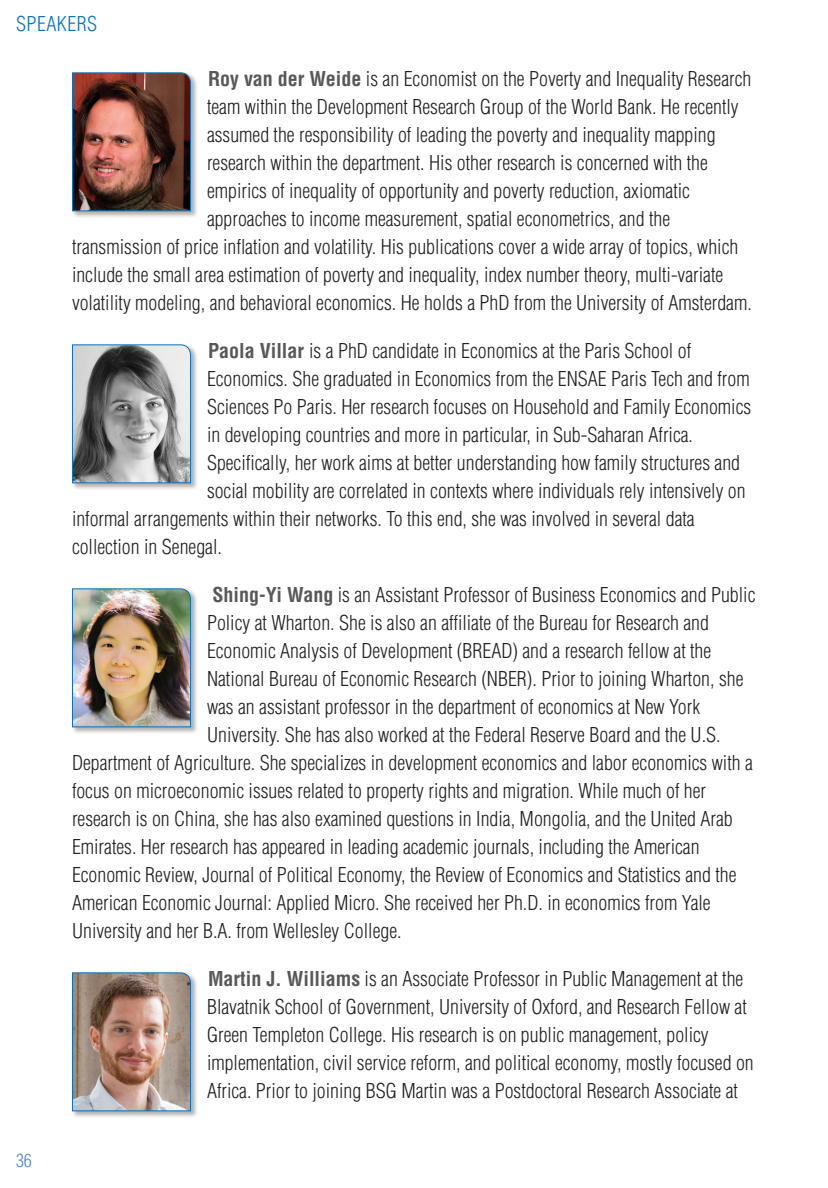
<style>
.page{position:relative;width:828px;height:1188px;background:#fff}
.page>*{position:absolute;margin:0;border:0;box-sizing:border-box;transform-origin:0 0}
.t1{font:300 condensed 20px/28px "Helvetica LT Std";color:#231f20}
.t2{font:300 condensed 20px "Helvetica LT Std";letter-spacing:.025em;color:#0a72ba}
.t3{font:300 condensed 18px "Helvetica LT Std";color:#5185c5}
.s1{font-weight:700;color:#57585a}
</style>
<div class="page">
<div style="left:71px;top:72px;width:127px;height:146px;background:#231f20;opacity:.35"></div>
<img style="left:72px;top:72px;width:120px;height:140px">
<div style="left:71px;top:344px;width:127px;height:146px;background:#231f20;opacity:.35"></div>
<svg style="left:72px;top:344px;width:120px;height:140px;background:#8e9396"></svg>
<div style="left:71px;top:588px;width:127px;height:146px;background:#231f20;opacity:.35"></div>
<img style="left:72px;top:588px;width:120px;height:140px">
<div style="left:71px;top:972px;width:127px;height:146px;background:#231f20;opacity:.35"></div>
<img style="left:72px;top:972px;width:120px;height:140px">
<p class="t2" style="left:16px;top:11px;width:83px">SPEAKERS</p>
<p class="t3" style="left:16px;top:1150px;width:17px">36</p>
<p class="t1" style="left:208px;top:65px;width:545px"><span class="s1">Roy van der Weide</span> is an Economist on the Poverty and Inequality Research</p>
<p class="t1" style="left:207px;top:93px;width:533px">team within the Development Research Group of the World Bank. He recently</p>
<p class="t1" style="left:207px;top:121px;width:510px">assumed the responsibility of leading the poverty and inequality mapping</p>
<p class="t1" style="left:207px;top:149px;width:502px">research within the department. His other research is concerned with the</p>
<p class="t1" style="left:207px;top:177px;width:485px">empirics of inequality of opportunity and poverty reduction, axiomatic</p>
<p class="t1" style="left:207px;top:205px;width:465px">approaches to income measurement, spatial econometrics, and the</p>
<p class="t1" style="left:72px;top:233px;width:668px">transmission of price inflation and volatility. His publications cover a wide array of topics, which</p>
<p class="t1" style="left:72px;top:261px;width:653px">include the small area estimation of poverty and inequality, index number theory, multi-variate</p>
<p class="t1" style="left:72px;top:289px;width:681px">volatility modeling, and behavioral economics. He holds a PhD from the University of Amsterdam.</p>
<p class="t1" style="left:208px;top:337px;width:485px"><span class="s1">Paola Villar</span> is a PhD candidate in Economics at the Paris School of</p>
<p class="t1" style="left:207px;top:365px;width:544px">Economics. She graduated in Economics from the ENSAE Paris Tech and from</p>
<p class="t1" style="left:207px;top:393px;width:546px">Sciences Po Paris. Her research focuses on Household and Family Economics</p>
<p class="t1" style="left:207px;top:421px;width:488px">in developing countries and more in particular, in Sub-Saharan Africa.</p>
<p class="t1" style="left:207px;top:449px;width:535px">Specifically, her work aims at better understanding how family structures and</p>
<p class="t1" style="left:207px;top:477px;width:540px">social mobility are correlated in contexts where individuals rely intensively on</p>
<p class="t1" style="left:72px;top:505px;width:624px">informal arrangements within their networks. To this end, she was involved in several data</p>
<p class="t1" style="left:72px;top:533px;width:151px">collection in Senegal.</p>
<p class="t1" style="left:212px;top:581px;width:545px"><span class="s1">Shing-Yi Wang</span> is an Assistant Professor of Business Economics and Public</p>
<p class="t1" style="left:207px;top:609px;width:504px">Policy at Wharton. She is also an affiliate of the Bureau for Research and</p>
<p class="t1" style="left:207px;top:637px;width:506px">Economic Analysis of Development (BREAD) and a research fellow at the</p>
<p class="t1" style="left:207px;top:665px;width:538px">National Bureau of Economic Research (NBER). Prior to joining Wharton, she</p>
<p class="t1" style="left:207px;top:693px;width:495px">was an assistant professor in the department of economics at New York</p>
<p class="t1" style="left:207px;top:721px;width:515px">University. She has also worked at the Federal Reserve Board and the U.S.</p>
<p class="t1" style="left:72px;top:749px;width:682px">Department of Agriculture. She specializes in development economics and labor economics with a</p>
<p class="t1" style="left:72px;top:777px;width:636px">focus on microeconomic issues related to property rights and migration. While much of her</p>
<p class="t1" style="left:72px;top:805px;width:662px">research is on China, she has also examined questions in India, Mongolia, and the United Arab</p>
<p class="t1" style="left:72px;top:833px;width:629px">Emirates. Her research has appeared in leading academic journals, including the American</p>
<p class="t1" style="left:72px;top:861px;width:666px">Economic Review, Journal of Political Economy, the Review of Economics and Statistics and the</p>
<p class="t1" style="left:72px;top:889px;width:640px">American Economic Journal: Applied Micro. She received her Ph.D. in economics from Yale</p>
<p class="t1" style="left:72px;top:917px;width:331px">University and her B.A. from Wellesley College.</p>
<p class="t1" style="left:207px;top:965px;width:548px"><span class="s1">Martin J. Williams</span> is an Associate Professor in Public Management at the Blavatnik School of Government, University of Oxford, and Research Fellow at Green Templeton College. His research is on public management, policy implementation, civil service reform, and political economy, mostly focused on Africa. Prior to joining BSG Martin was a Postdoctoral Research Associate at</p>
</div>
